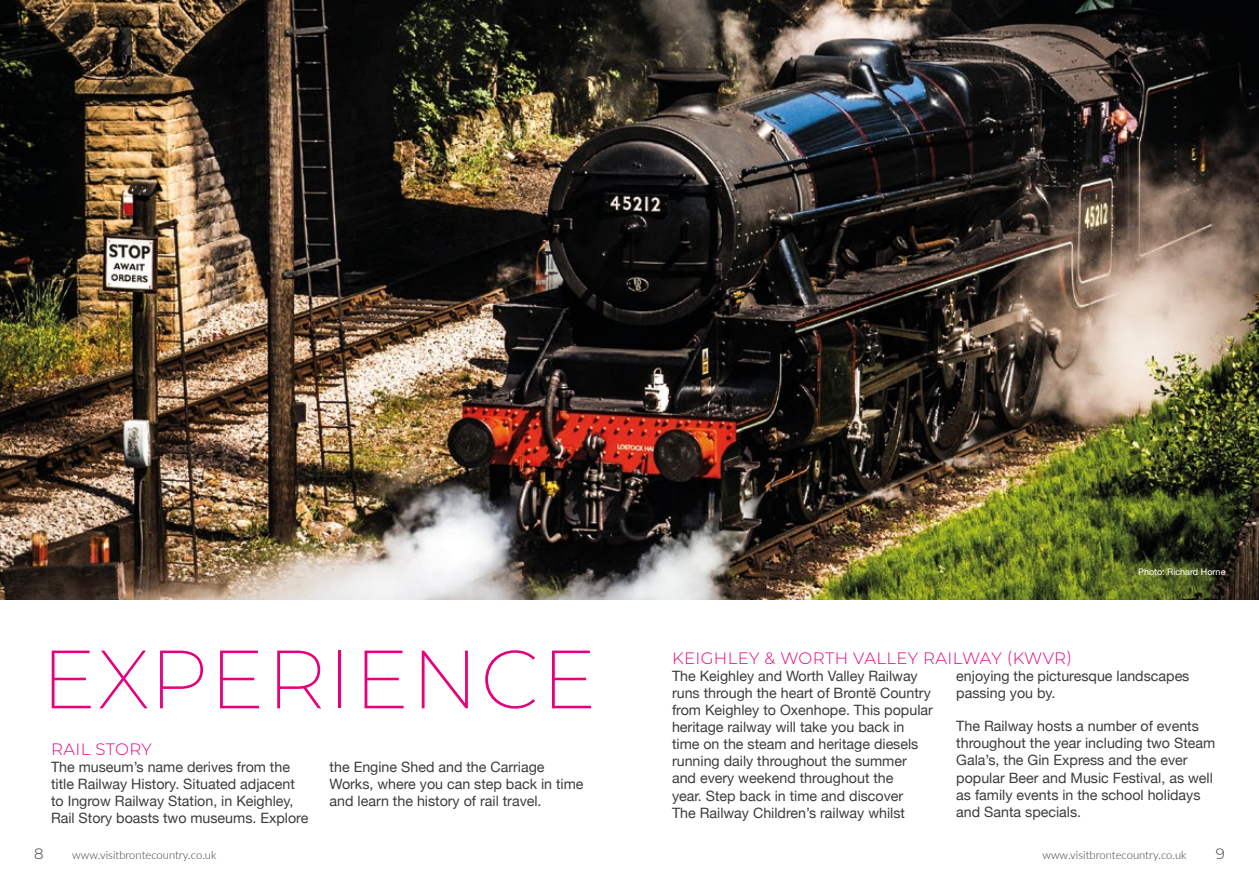
<style>
.page{position:relative;width:1259px;height:893px;background:#fff}
.page>*{position:absolute;margin:0;border:0;box-sizing:border-box;transform-origin:0 0}
.t1{font:200 82.5px "Montserrat";letter-spacing:.025em;color:#e6007d}
.t2{font:300 16.5px "Montserrat";letter-spacing:.025em;color:#e6007d}
.t3{font:300 15px "Montserrat";color:#3c3c3b}
.t4{font:14.25px/17.1px "Helvetica Neue";color:#3c3c3b}
.t5{font:300 11.25px "Lato";color:#3c3c3b}
.t6{font:9px "Helvetica Neue";color:#fff}
</style>
<div class="page">
<img style="left:0;top:0;width:1259px;height:600px">
<h1 class="t1" style="left:41px;top:624px;width:557px">EXPERIENCE</h1>
<p class="t2" style="left:51px;top:738px;width:102px">RAIL STORY</p>
<p class="t4" style="left:51px;top:759px;width:259px">The museum’s name derives from the title Railway History. Situated adjacent to Ingrow Railway Station, in Keighley, Rail Story boasts two museums. Explore</p>
<p class="t4" style="left:330px;top:759px;width:255px">the Engine Shed and the Carriage<br>Works, where you can step back in time and learn the history of rail travel.</p>
<p class="t6" style="left:1138px;top:565px;width:89px">Photo: Richard Horne</p>
<p class="t2" style="left:672px;top:647px;width:401px">KEIGHLEY &amp; WORTH VALLEY RAILWAY (KWVR)</p>
<p class="t4" style="left:672px;top:668px;width:262px">The Keighley and Worth Valley Railway runs through the heart of Brontë Country from Keighley to Oxenhope. This popular heritage railway will take you back in time on the steam and heritage diesels running daily throughout the summer and every weekend throughout the<br>year. Step back in time and discover<br>The Railway Children’s railway whilst</p>
<p class="t4" style="left:956px;top:668px;width:235px">enjoying the picturesque landscapes passing you by.</p>
<p class="t4" style="left:956px;top:718px;width:260px">The Railway hosts a number of events throughout the year including two Steam Gala’s, the Gin Express and the ever popular Beer and Music Festival, as well as family events in the school holidays and Santa specials.</p>
<p class="t3" style="left:34px;top:843px;width:11px">8</p>
<p class="t5" style="left:72px;top:847px;width:146px">www.visitbrontecountry.co.uk</p>
<p class="t5" style="left:1042px;top:847px;width:146px">www.visitbrontecountry.co.uk</p>
<p class="t3" style="left:1216px;top:843px;width:11px">9</p>
</div>
